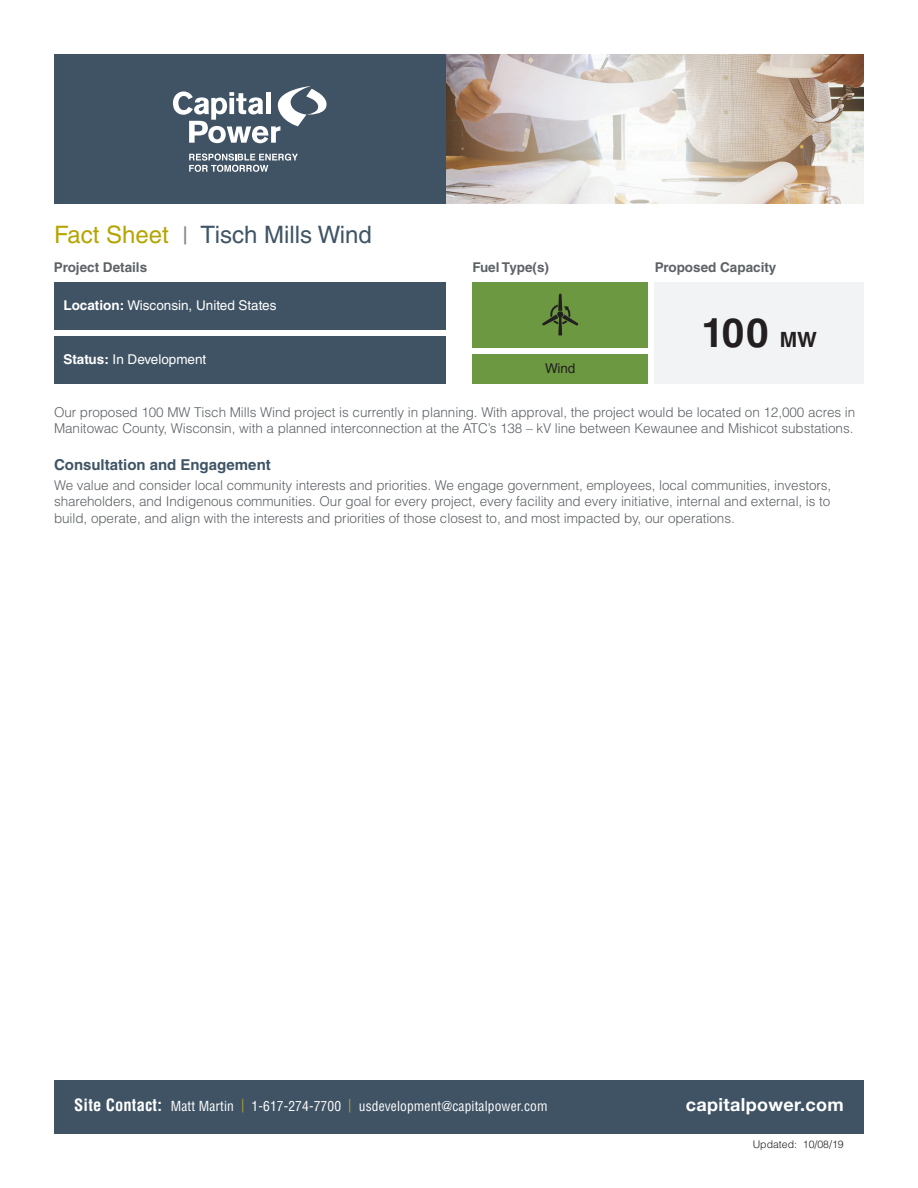
<style>
.page{position:relative;width:918px;height:1188px;background:#fff}
.page>*{position:absolute;margin:0;border:0;box-sizing:border-box;transform-origin:0 0}
.t1{font:700 40.5px "Helvetica LT Std";color:#231f20}
.t2{font:24px "Helvetica LT Std";color:#3f5465}
.t3{font:700 18px "Helvetica Neue";letter-spacing:.02em;color:#fff}
.t4{font:700 15px "Helvetica LT Std";color:#3f5465}
.t5{font:300 13.5px/16.5px "Helvetica LT Std";letter-spacing:-.005em;color:#5d6266}
.t6{font:condensed 13.5px "Helvetica LT Std";letter-spacing:.01em;color:#fff}
.t7{font:13.5px "Helvetica LT Std";color:#fff}
.t8{font:700 13.5px "Helvetica LT Std";color:#5d6266}
.t9{font:13.5px "Helvetica LT Std";color:#231f20}
.t10{font:300 10.5px "Helvetica LT Std";color:#231f20}
.s1{color:#b5a501}
.s2{color:#898a8e}
.s3{font-weight:700}
.s4{font-size:21px}
.s5{font-weight:700;font-size:16.5px}
.s6{color:#baa731}
</style>
<div class="page">
<div style="left:54px;top:1080px;width:810px;height:54px;background:#405364"></div>
<div style="left:655px;top:282px;width:209px;height:101px;background:#f2f3f4"></div>
<img style="left:446px;top:54px;width:418px;height:150px">
<div style="left:54px;top:54px;width:392px;height:150px;background:#405364"></div>
<svg style="left:173px;top:86px;width:154px;height:57px"></svg>
<svg style="left:189px;top:154px;width:109px;height:18px"></svg>
<div style="left:54px;top:282px;width:392px;height:47px;background:#405364"></div>
<div style="left:54px;top:336px;width:392px;height:47px;background:#405364"></div>
<div style="left:472px;top:354px;width:176px;height:29px;background:#6b9840"></div>
<div style="left:472px;top:282px;width:176px;height:65px;background:#6b9840"></div>
<svg style="left:542px;top:294px;width:36px;height:42px"></svg>
<h2 class="t2" style="left:54px;top:221px;width:319px"><span class="s1">Fact Sheet</span> <span class="s2">|</span> Tisch Mills Wind</h2>
<p class="t8" style="left:54px;top:259px;width:95px">Project Details</p>
<p class="t8" style="left:655px;top:259px;width:123px">Proposed Capacity</p>
<p class="t8" style="left:473px;top:259px;width:78px">Fuel Type(s)</p>
<p class="t7" style="left:63px;top:297px;width:215px"><span class="s3">Location:</span> Wisconsin, United States</p>
<p class="t7" style="left:63px;top:351px;width:144px"><span class="s3">Status:</span> In Development</p>
<p class="t9" style="left:545px;top:360px;width:32px">Wind</p>
<h1 class="t1" style="left:702px;top:308px;width:117px">100 <span class="s4">MW</span></h1>
<p class="t5" style="left:54px;top:404px;width:803px">Our proposed 100 MW Tisch Mills Wind project is currently in planning. With approval, the project would be located on 12,000 acres in<br>Manitowac County, Wisconsin, with a planned interconnection at the ATC’s 138 – kV line between Kewaunee and Mishicot substations.</p>
<p class="t4" style="left:54px;top:456px;width:218px">Consultation and Engagement</p>
<p class="t5" style="left:54px;top:477px;width:779px;text-align:justify">We value and consider local community interests and priorities. We engage government, employees, local communities, investors, shareholders, and Indigenous communities. Our goal for every project, every facility and every initiative, internal and external, is to build, operate, and align with the interests and priorities of those closest to, and most impacted by, our operations.</p>
<p class="t6" style="left:74px;top:1097px;width:475px"><span class="s5">Site Contact:</span> Matt Martin <span class="s6">|</span> 1-617-274-7700 <span class="s6">|</span> usdevelopment@capitalpower.com</p>
<h3 class="t3" style="left:686px;top:1091px;width:159px">capitalpower.com</h3>
<p class="t10" style="left:753px;top:1137px;width:93px">Updated: 10/08/19</p>
</div>
